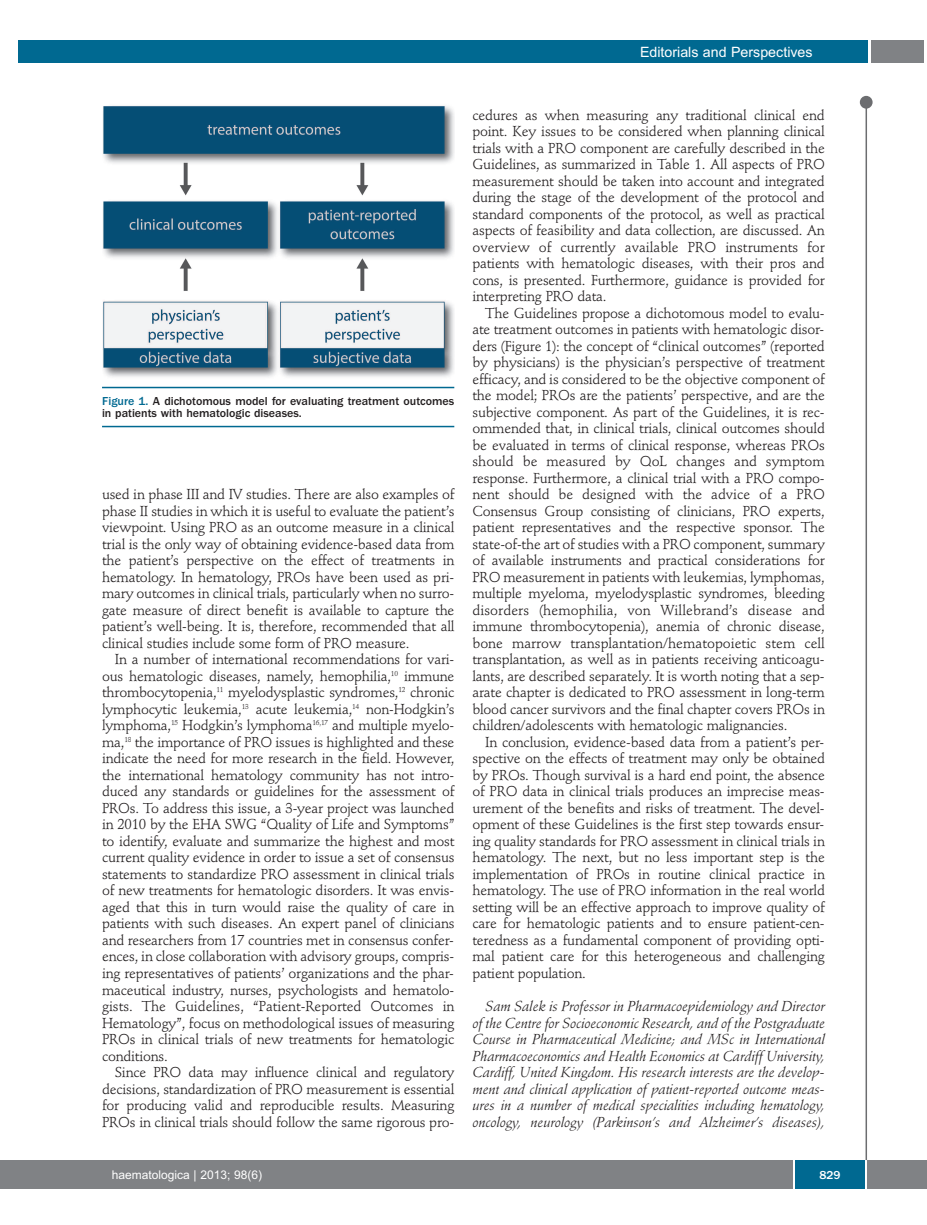
<style>
.page{position:relative;width:927px;height:1225px;background:#fff}
.page>*{position:absolute;margin:0;border:0;box-sizing:border-box;transform-origin:0 0}
.t1{font:14.25px/16.5px "Stempel Schneidler";letter-spacing:-.015em;color:#231f20;text-align:justify}
.t2{font:italic 14.25px/16.5px "Stempel Schneidler";letter-spacing:-.005em;color:#231f20;text-align:justify}
.t3{font:14.25px "Arial";color:#fff}
.t4{font:500 12px/12px "Franklin Gothic";color:#231f20}
.t5{font:12px "Arial";color:#fff}
.t6{font:500 12px "Franklin Gothic";color:#fff}
.s1{color:#006991}
</style>
<div class="page">
<div style="left:0;top:1160px;width:17px;height:28px;background:#808285"></div>
<div style="left:871px;top:40px;width:52px;height:22px;background:#808285"></div>
<div style="left:18px;top:40px;width:849px;height:22px;background:#006991"></div>
<div style="left:17px;top:1160px;width:910px;height:28px;background:#808285"></div>
<div style="left:795px;top:1160px;width:70px;height:28px;background:#006991"></div>
<hr style="left:793px;top:1160px;width:2px;height:28px;background:#fff">
<hr style="left:865px;top:1160px;width:2px;height:28px;background:#fff">
<div style="left:860px;top:96px;width:13px;height:13px;background:#6c6d70;border-radius:50%"></div>
<hr style="left:865px;top:100px;width:2px;height:1060px;background:#6c6d70">
<img style="left:103px;top:105px;width:351px;height:272px">
<hr style="left:102px;top:387px;width:352px;height:1px;background:#006991">
<hr style="left:102px;top:426px;width:352px;height:1px;background:#006991">
<p class="t3" style="left:640px;top:44px;width:174px">Editorials and Perspectives</p>
<p class="t4" style="left:102px;top:396px;width:354px"><span class="s1">Figure 1.</span> A dichotomous model for evaluating treatment outcomes in patients with hematologic diseases.</p>
<p class="t1" style="left:102px;top:487px;width:354px">used in phase III and IV studies. There are also examples of phase II studies in which it is useful to evaluate the patient’s viewpoint. Using PRO as an outcome measure in a clinical trial is the only way of obtaining evidence-based data from the patient’s perspective on the effect of treatments in hematology. In hematology, PROs have been used as pri&shy;mary outcomes in clinical trials, particularly when no surro&shy;gate measure of direct benefit is available to capture the patient’s well-being. It is, therefore, recommended that all clinical studies include some form of PRO measure.</p>
<p class="t1" style="left:102px;top:652px;width:354px;text-indent:13px">In a number of international recommendations for vari&shy;ous hematologic diseases, namely, hemophilia,<sup>10</sup> immune thrombocytopenia,<sup>11</sup> myelodysplastic syndromes,<sup>12</sup> chronic lymphocytic leukemia,<sup>13</sup> acute leukemia,<sup>14</sup> non-Hodgkin’s lymphoma,<sup>15</sup> Hodgkin’s lymphoma<sup>16,17</sup> and multiple myelo&shy;ma,<sup>18</sup> the importance of PRO issues is highlighted and these indicate the need for more research in the field. However, the international hematology community has not intro&shy;duced any standards or guidelines for the assessment of PROs. To address this issue, a 3-year project was launched in 2010 by the EHA SWG “Quality of Life and Symptoms” to identify, evaluate and summarize the highest and most current quality evidence in order to issue a set of consensus statements to standardize PRO assessment in clinical trials of new treatments for hematologic disorders. It was envis&shy;aged that this in turn would raise the quality of care in patients with such diseases. An expert panel of clinicians and researchers from 17 countries met in consensus confer&shy;ences, in close collaboration with advisory groups, compris&shy;ing representatives of patients’ organizations and the phar&shy;maceutical industry, nurses, psychologists and hematolo&shy;gists. The Guidelines, “Patient-Reported Outcomes in Hematology”, focus on methodological issues of measuring PROs in clinical trials of new treatments for hematologic conditions.</p>
<p class="t1" style="left:102px;top:1065px;width:354px;text-indent:13px">Since PRO data may influence clinical and regulatory decisions, standardization of PRO measurement is essential for producing valid and reproducible results. Measuring PROs in clinical trials should follow the same rigorous pro-</p>
<p class="t1" style="left:472px;top:108px;width:354px">cedures as when measuring any traditional clinical end point. Key issues to be considered when planning clinical trials with a PRO component are carefully described in the Guidelines, as summarized in Table 1. All aspects of PRO measurement should be taken into account and integrated during the stage of the development of the protocol and standard components of the protocol, as well as practical aspects of feasibility and data collection, are discussed. An overview of currently available PRO instruments for patients with hematologic diseases, with their pros and cons, is presented. Furthermore, guidance is provided for interpreting PRO data.</p>
<p class="t1" style="left:472px;top:306px;width:354px;text-indent:13px">The Guidelines propose a dichotomous model to evalu&shy;ate treatment outcomes in patients with hematologic disor&shy;ders (Figure 1): the concept of “clinical outcomes” (reported by physicians) is the physician’s perspective of treatment efficacy, and is considered to be the objective component of the model; PROs are the patients’ perspective, and are the subjective component. As part of the Guidelines, it is rec&shy;ommended that, in clinical trials, clinical outcomes should be evaluated in terms of clinical response, whereas PROs should be measured by QoL changes and symptom response. Furthermore, a clinical trial with a PRO compo&shy;nent should be designed with the advice of a PRO Consensus Group consisting of clinicians, PRO experts, patient representatives and the respective sponsor. The state-of-the art of studies with a PRO component, summary of available instruments and practical considerations for PRO measurement in patients with leukemias, lymphomas, multiple myeloma, myelodysplastic syndromes, bleeding disorders (hemophilia, von Willebrand’s disease and immune thrombocytopenia), anemia of chronic disease, bone marrow transplantation/hematopoietic stem cell transplantation, as well as in patients receiving anticoagu&shy;lants, are described separately. It is worth noting that a sep&shy;arate chapter is dedicated to PRO assessment in long-term blood cancer survivors and the final chapter covers PROs in children/adolescents with hematologic malignancies.</p>
<p class="t1" style="left:472px;top:735px;width:354px;text-indent:13px">In conclusion, evidence-based data from a patient’s per&shy;spective on the effects of treatment may only be obtained by PROs. Though survival is a hard end point, the absence of PRO data in clinical trials produces an imprecise meas&shy;urement of the benefits and risks of treatment. The devel&shy;opment of these Guidelines is the first step towards ensur&shy;ing quality standards for PRO assessment in clinical trials in hematology. The next, but no less important step is the implementation of PROs in routine clinical practice in hematology. The use of PRO information in the real world setting will be an effective approach to improve quality of care for hematologic patients and to ensure patient-cen&shy;teredness as a fundamental component of providing opti&shy;mal patient care for this heterogeneous and challenging patient population.</p>
<p class="t2" style="left:472px;top:999px;width:354px;text-indent:13px">Sam Salek is Professor in Pharmacoepidemiology and Director of the Centre for Socioeconomic Research, and of the Postgraduate Course in Pharmaceutical Medicine; and MSc in International Pharmacoeconomics and Health Economics at Cardiff University, Cardiff, United Kingdom. His research interests are the develop&shy;ment and clinical application of patient-reported outcome meas&shy;ures in a number of medical specialities including hematology, oncology, neurology (Parkinson’s and Alzheimer’s diseases),</p>
<p class="t5" style="left:112px;top:1167px;width:152px">haematologica | 2013; 98(6)</p>
<p class="t6" style="left:819px;top:1171px;width:23px">829</p>
</div>
